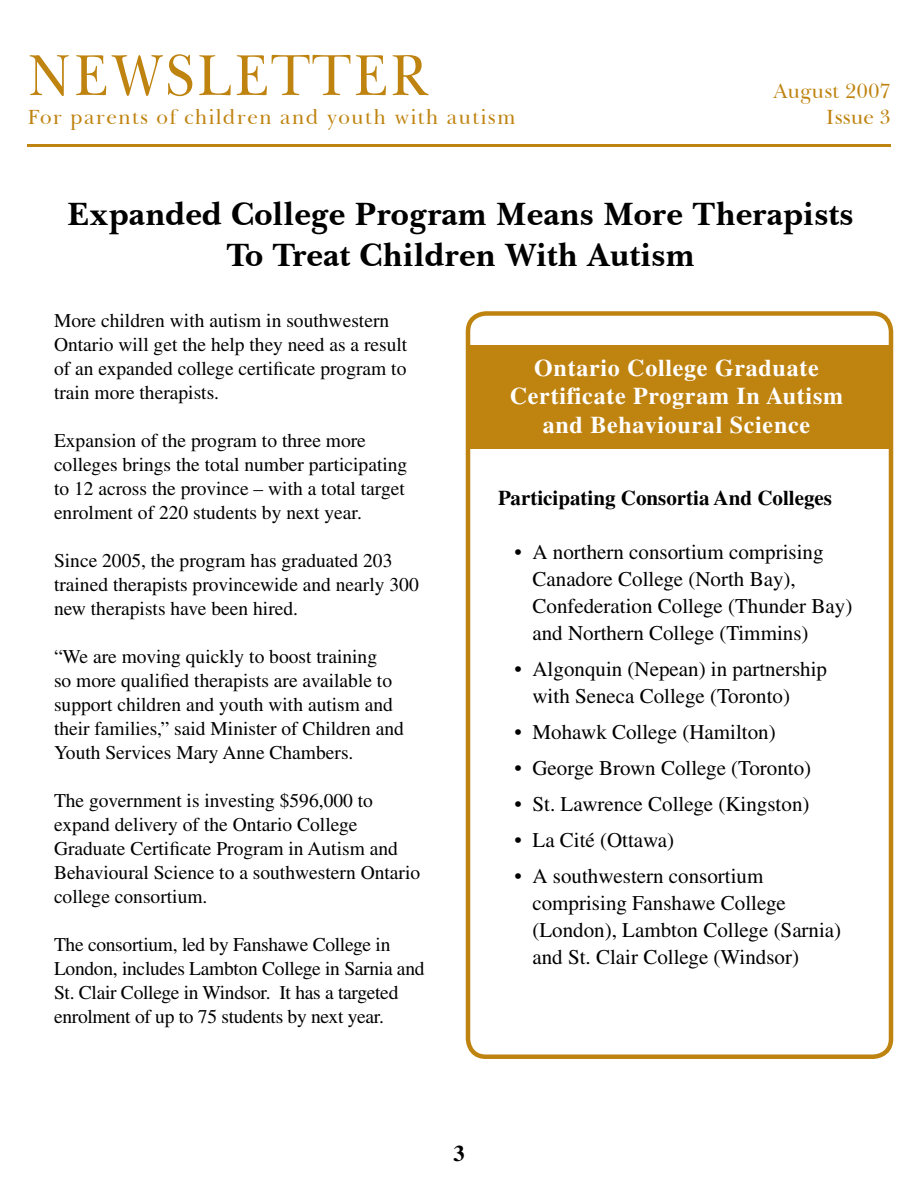
<style>
.page{position:relative;width:918px;height:1188px;background:#fff}
.page>*{position:absolute;margin:0;border:0;box-sizing:border-box;transform-origin:0 0}
.t1{font:59.4px "Baskerville BT";letter-spacing:.03em;color:#bf8310;scale:.91 1}
.t2{font:700 33px/40.5px "Baskerville BT";color:#000;text-align:center}
.t3{font:700 24px/28.5px "Times";letter-spacing:.03em;color:#fff;text-align:center}
.t4{font:700 22.5px "Times";color:#000}
.t5{font:21px/27px "Times";color:#000}
.t6{font:21px "Baskerville BT";letter-spacing:.06em;color:#bf8310}
.t7{font:700 21px "Times";color:#000}
.t8{font:21px/25.5px "Baskerville BT";color:#bf8310;text-align:right}
.t9{font:19.5px/24px "Times";color:#000}
</style>
<div class="page">
<div style="left:468px;top:345px;width:423px;height:103px;background:#bf8310"></div>
<hr style="left:27px;top:144px;width:864px;height:3px;background:#bf8310">
<div style="left:466px;top:311px;width:427px;height:748px;border:4px solid #bf8310;border-radius:18px"></div>
<h1 class="t1" style="left:27px;top:34px;width:443px">NEWSLETTER</h1>
<p class="t6" style="left:27px;top:102px;width:490px">For parents of children and youth with autism</p>
<p class="t8" style="left:773px;top:78px;width:119px">August 2007<br>Issue 3</p>
<h2 class="t2" style="left:67px;top:193px;width:788px">Expanded College Program Means More Therapists<br>To Treat Children With Autism</h2>
<p class="t9" style="left:54px;top:309px;width:355px">More children with autism in southwestern Ontario will get the help they need as a result of an expanded college certificate program to train more therapists.</p>
<p class="t9" style="left:54px;top:429px;width:355px">Expansion of the program to three more colleges brings the total number participating to 12 across the province – with a total target enrolment of 220 students by next year.</p>
<p class="t9" style="left:54px;top:549px;width:366px">Since 2005, the program has graduated 203 trained therapists provincewide and nearly 300 new therapists have been hired.</p>
<p class="t9" style="left:54px;top:645px;width:351px">“We are moving quickly to boost training<br>so more qualified therapists are available to support children and youth with autism and their families,” said Minister of Children and Youth Services Mary Anne Chambers.</p>
<p class="t9" style="left:54px;top:789px;width:368px">The government is investing $596,000 to expand delivery of the Ontario College Graduate Certificate Program in Autism and Behavioural Science to a southwestern Ontario college consortium.</p>
<p class="t9" style="left:54px;top:933px;width:372px">The consortium, led by Fanshawe College in London, includes Lambton College in Sarnia and St. Clair College in Windsor. It has a targeted enrolment of up to 75 students by next year.</p>
<p class="t3" style="left:510px;top:353px;width:335px">Ontario College Graduate<br>Certificate Program In Autism and Behavioural Science</p>
<p class="t7" style="left:498px;top:485px;width:336px">Participating Consortia And Colleges</p>
<p class="t5" style="left:533px;top:538px;width:321px;text-indent:-18px">• A northern consortium comprising Canadore College (North Bay), Confederation College (Thunder Bay) and Northern College (Timmins)</p>
<p class="t5" style="left:533px;top:655px;width:296px;text-indent:-18px">• Algonquin (Nepean) in partnership with Seneca College (Toronto)</p>
<p class="t5" style="left:515px;top:718px;width:263px">• Mohawk College (Hamilton)</p>
<p class="t5" style="left:515px;top:754px;width:298px">• George Brown College (Toronto)</p>
<p class="t5" style="left:515px;top:790px;width:296px">• St. Lawrence College (Kingston)</p>
<p class="t5" style="left:515px;top:826px;width:161px">• La Cité (Ottawa)</p>
<p class="t5" style="left:533px;top:862px;width:310px;text-indent:-18px">• A southwestern consortium comprising Fanshawe College (London), Lambton College (Sarnia) and St. Clair College (Windsor)</p>
<p class="t4" style="left:453px;top:1140px;width:13px">3</p>
</div>
